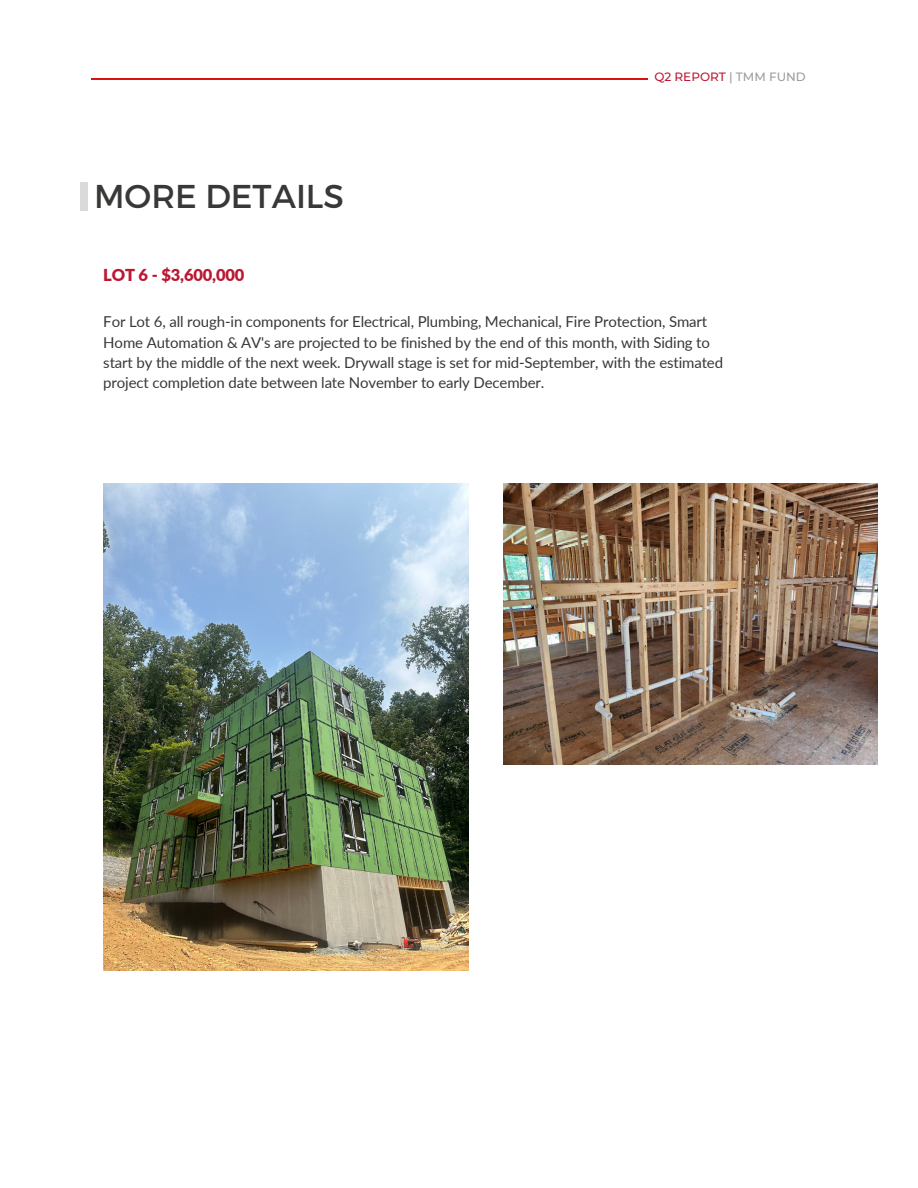
<style>
.page{position:relative;width:918px;height:1188px;background:#fff}
.page>*{position:absolute;margin:0;border:0;box-sizing:border-box;transform-origin:0 0}
.t1{font:33px "Montserrat";color:#383837}
.t2{font:900 16.5px "Lato";letter-spacing:-.01em;color:#ba1833}
.t3{font:15px/20.2px "Lato";letter-spacing:-.01em;color:#383837}
.t4{font:500 12px "Montserrat";color:#ba1833}
.s1{color:#9c9c9b}
</style>
<div class="page">
<hr style="left:92px;top:79px;width:556px;height:1px;background:#db1212">
<div style="left:80px;top:183px;width:8px;height:28px;background:#dadada"></div>
<img style="left:103px;top:483px;width:366px;height:488px">
<img style="left:503px;top:483px;width:375px;height:282px">
<p class="t1" style="left:94px;top:175px;width:252px">MORE DETAILS</p>
<p class="t4" style="left:654px;top:69px;width:153px">Q2 REPORT <span class="s1">| TMM FUND</span></p>
<p class="t2" style="left:103px;top:265px;width:143px">LOT 6 - $3,600,000</p>
<p class="t3" style="left:103px;top:311px;width:621px">For Lot 6, all rough-in components for Electrical, Plumbing, Mechanical, Fire Protection, Smart Home Automation &amp; AV's are projected to be finished by the end of this month, with Siding to start by the middle of the next week. Drywall stage is set for mid-September, with the estimated project completion date between late November to early December.</p>
</div>
